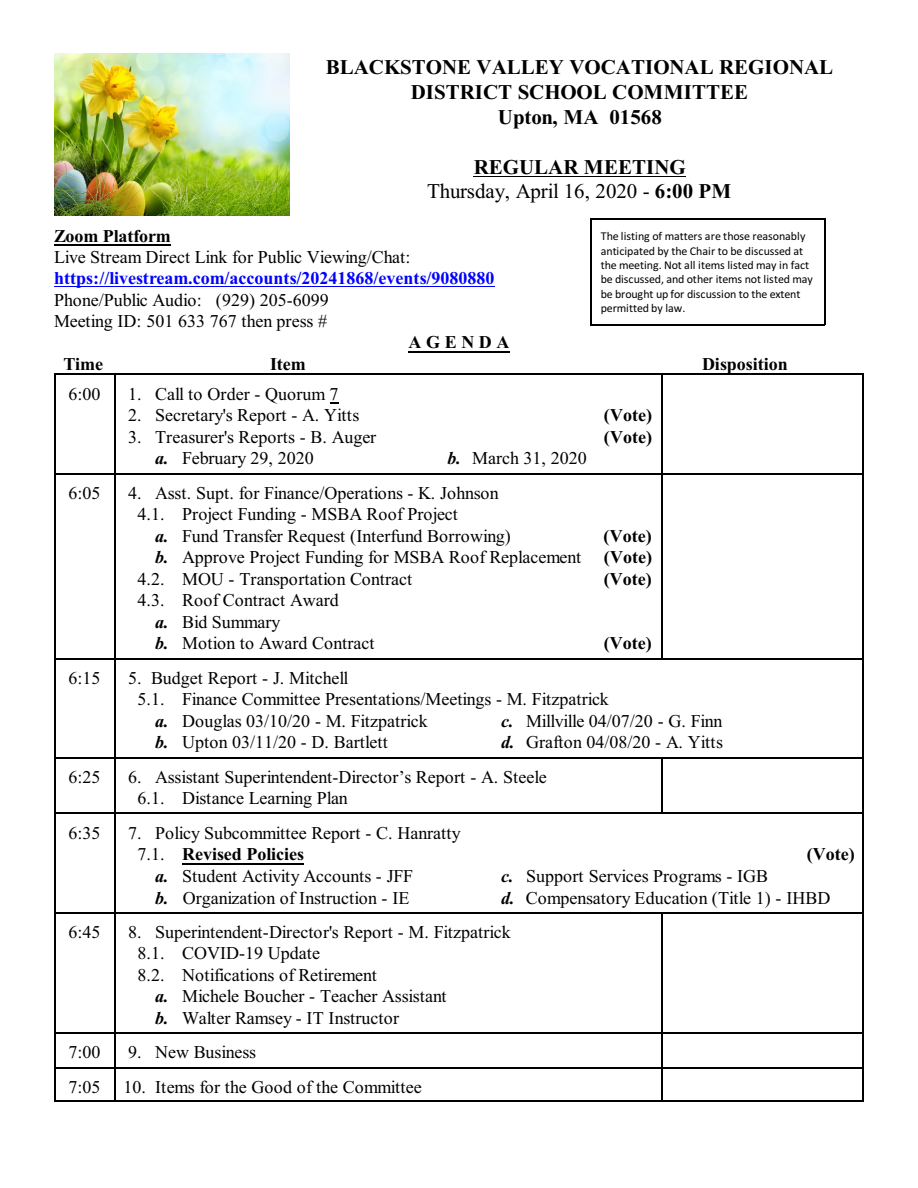
<style>
.page{position:relative;width:918px;height:1188px;background:#fff}
.page>*{position:absolute;margin:0;border:0;box-sizing:border-box;transform-origin:0 0}
.t1{font:700 21px/24.9px "Times New Roman";color:#000;text-align:center}
.t2{font:21px/24.9px "Times New Roman";color:#000;text-align:center}
.t3{font:18px/21.3px "Times New Roman";color:#000}
.t4{font:700 18px "Times New Roman";color:#000}
.t5{font:700 18px "Times New Roman";color:#00f}
.t6{font:18px "Times New Roman";letter-spacing:-.03em;color:#000}
.t7{font:12px/14.4px "Calibri";color:#000}
.s1{font-weight:700}
.s2{font-weight:700;font-style:italic}
</style>
<div class="page">
<hr style="left:54px;top:374px;width:1px;height:99px;background:#000">
<hr style="left:54px;top:374px;width:60px;height:1px;background:#000">
<hr style="left:115px;top:374px;width:1px;height:99px;background:#000">
<hr style="left:115px;top:374px;width:546px;height:1px;background:#000">
<hr style="left:662px;top:374px;width:1px;height:99px;background:#000">
<hr style="left:863px;top:374px;width:1px;height:99px;background:#000">
<hr style="left:662px;top:374px;width:202px;height:1px;background:#000">
<hr style="left:54px;top:473px;width:1px;height:185px;background:#000">
<hr style="left:54px;top:473px;width:60px;height:1px;background:#000">
<hr style="left:115px;top:473px;width:1px;height:185px;background:#000">
<hr style="left:115px;top:473px;width:546px;height:1px;background:#000">
<hr style="left:662px;top:473px;width:1px;height:185px;background:#000">
<hr style="left:863px;top:473px;width:1px;height:185px;background:#000">
<hr style="left:662px;top:473px;width:202px;height:1px;background:#000">
<hr style="left:54px;top:658px;width:1px;height:99px;background:#000">
<hr style="left:54px;top:658px;width:60px;height:1px;background:#000">
<hr style="left:115px;top:658px;width:1px;height:99px;background:#000">
<hr style="left:115px;top:658px;width:546px;height:1px;background:#000">
<hr style="left:863px;top:658px;width:1px;height:99px;background:#000">
<hr style="left:662px;top:658px;width:202px;height:1px;background:#000">
<hr style="left:54px;top:757px;width:1px;height:56px;background:#000">
<hr style="left:54px;top:757px;width:60px;height:1px;background:#000">
<hr style="left:115px;top:757px;width:1px;height:56px;background:#000">
<hr style="left:115px;top:757px;width:546px;height:1px;background:#000">
<hr style="left:662px;top:757px;width:1px;height:56px;background:#000">
<hr style="left:863px;top:757px;width:1px;height:56px;background:#000">
<hr style="left:662px;top:757px;width:202px;height:1px;background:#000">
<hr style="left:54px;top:813px;width:1px;height:99px;background:#000">
<hr style="left:54px;top:813px;width:60px;height:1px;background:#000">
<hr style="left:115px;top:813px;width:1px;height:99px;background:#000">
<hr style="left:115px;top:813px;width:546px;height:1px;background:#000">
<hr style="left:863px;top:813px;width:1px;height:99px;background:#000">
<hr style="left:662px;top:813px;width:202px;height:1px;background:#000">
<hr style="left:54px;top:912px;width:1px;height:120px;background:#000">
<hr style="left:54px;top:912px;width:60px;height:1px;background:#000">
<hr style="left:115px;top:912px;width:1px;height:120px;background:#000">
<hr style="left:115px;top:912px;width:546px;height:1px;background:#000">
<hr style="left:662px;top:912px;width:1px;height:120px;background:#000">
<hr style="left:863px;top:912px;width:1px;height:120px;background:#000">
<hr style="left:662px;top:912px;width:202px;height:1px;background:#000">
<hr style="left:54px;top:1032px;width:1px;height:35px;background:#000">
<hr style="left:54px;top:1032px;width:60px;height:2px;background:#000">
<hr style="left:115px;top:1032px;width:1px;height:35px;background:#000">
<hr style="left:115px;top:1032px;width:546px;height:2px;background:#000">
<hr style="left:662px;top:1032px;width:1px;height:35px;background:#000">
<hr style="left:863px;top:1032px;width:1px;height:35px;background:#000">
<hr style="left:662px;top:1032px;width:202px;height:2px;background:#000">
<hr style="left:54px;top:1067px;width:1px;height:34px;background:#000">
<hr style="left:54px;top:1067px;width:60px;height:1px;background:#000">
<hr style="left:54px;top:1100px;width:60px;height:1px;background:#000">
<hr style="left:115px;top:1067px;width:1px;height:34px;background:#000">
<hr style="left:115px;top:1067px;width:546px;height:1px;background:#000">
<hr style="left:115px;top:1100px;width:546px;height:1px;background:#000">
<hr style="left:662px;top:1067px;width:1px;height:34px;background:#000">
<hr style="left:863px;top:1067px;width:1px;height:34px;background:#000">
<hr style="left:662px;top:1067px;width:202px;height:1px;background:#000">
<hr style="left:662px;top:1100px;width:202px;height:1px;background:#000">
<img style="left:54px;top:54px;width:235px;height:161px">
<hr style="left:590px;top:219px;width:1px;height:106px;background:#000">
<hr style="left:824px;top:219px;width:1px;height:106px;background:#000">
<hr style="left:590px;top:219px;width:235px;height:1px;background:#000">
<hr style="left:590px;top:324px;width:235px;height:1px;background:#000">
<hr style="left:474px;top:176px;width:212px;height:1px;background:#000">
<hr style="left:54px;top:245px;width:117px;height:1px;background:#000">
<hr style="left:54px;top:287px;width:441px;height:1px;background:#00f">
<hr style="left:409px;top:351px;width:101px;height:1px;background:#000">
<svg style="left:330px;top:402px;width:9px;height:2px"></svg>
<hr style="left:182px;top:863px;width:122px;height:1px;background:#000">
<p class="t1" style="left:326px;top:57px;width:509px">BLACKSTONE VALLEY VOCATIONAL REGIONAL<br>DISTRICT SCHOOL COMMITTEE<br>Upton, MA 01568</p>
<p class="t2" style="left:427px;top:156px;width:305px"><span class="s1">REGULAR MEETING<br></span>Thursday, April 16, 2020 - <span class="s1">6:00 PM</span></p>
<p class="t4" style="left:54px;top:230px;width:118px">Zoom Platform</p>
<p class="t3" style="left:54px;top:248px;width:358px">Live Stream Direct Link for Public Viewing/Chat:</p>
<p class="t5" style="left:54px;top:272px;width:442px">https://livestream.com/accounts/20241868/events/9080880</p>
<p class="t3" style="left:54px;top:291px;width:276px">Phone/Public Audio: (929) 205-6099<br>Meeting ID: 501 633 767 then press #</p>
<p class="t4" style="left:409px;top:336px;width:103px">A G EN D A</p>
<p class="t4" style="left:63px;top:358px;width:41px">Time</p>
<p class="t4" style="left:270px;top:358px;width:37px">Item</p>
<p class="t4" style="left:702px;top:358px;width:87px">Disposition</p>
<p class="t3" style="left:68px;top:385px;width:34px">6:00</p>
<p class="t3" style="left:128px;top:385px;width:212px">1. Call to Order - Quorum 7</p>
<p class="t3" style="left:128px;top:406px;width:233px">2. Secretary's Report - A. Yitts</p>
<p class="t4" style="left:604px;top:409px;width:50px">(Vote)</p>
<p class="t3" style="left:128px;top:428px;width:250px">3. Treasurer's Reports - B. Auger</p>
<p class="t4" style="left:604px;top:431px;width:50px">(Vote)</p>
<p class="t3" style="left:155px;top:449px;width:160px"><span class="s2">a.</span> February 29, 2020</p>
<p class="t3" style="left:447px;top:449px;width:141px"><span class="s2">b.</span> March 31, 2020</p>
<p class="t3" style="left:68px;top:484px;width:34px">6:05</p>
<p class="t3" style="left:138px;top:484px;width:363px;text-indent:-9px">4. Asst. Supt. for Finance/Operations - K. Johnson<br>4.1. Project Funding - MSBA Roof Project</p>
<p class="t3" style="left:155px;top:527px;width:357px"><span class="s2">a.</span> Fund Transfer Request (Interfund Borrowing)</p>
<p class="t4" style="left:604px;top:530px;width:50px">(Vote)</p>
<p class="t3" style="left:155px;top:548px;width:428px"><span class="s2">b.</span> Approve Project Funding for MSBA Roof Replacement</p>
<p class="t4" style="left:604px;top:551px;width:50px">(Vote)</p>
<p class="t3" style="left:138px;top:570px;width:276px">4.2. MOU - Transportation Contract</p>
<p class="t4" style="left:604px;top:573px;width:50px">(Vote)</p>
<p class="t3" style="left:155px;top:591px;width:221px;text-indent:-18px">4.3. Roof Contract Award<br><span class="s2">a.</span> Bid Summary<br><span class="s2">b.</span> Motion to Award Contract</p>
<p class="t7" style="left:601px;top:230px;width:214px">The listing of matters are those reasonably anticipated by the Chair to be discussed at the meeting. Not all items listed may in fact be discussed, and other items not listed may be brought up for discussion to the extent permitted by law.</p>
<p class="t4" style="left:604px;top:637px;width:50px">(Vote)</p>
<p class="t3" style="left:68px;top:669px;width:34px">6:15</p>
<p class="t3" style="left:128px;top:669px;width:222px">5. Budget Report - J. Mitchell</p>
<p class="t3" style="left:138px;top:690px;width:473px">5.1. Finance Committee Presentations/Meetings - M. Fitzpatrick</p>
<p class="t3" style="left:155px;top:712px;width:274px"><span class="s2">a.</span> Douglas 03/10/20 - M. Fitzpatrick</p>
<p class="t6" style="left:501px;top:714px;width:223px"><span class="s2">c.</span> Millville 04/07/20 - G. Finn</p>
<p class="t3" style="left:155px;top:733px;width:234px"><span class="s2">b.</span> Upton 03/11/20 - D. Bartlett</p>
<p class="t3" style="left:501px;top:733px;width:223px"><span class="s2">d.</span> Grafton 04/08/20 - A. Yitts</p>
<p class="t3" style="left:68px;top:768px;width:34px">6:25</p>
<p class="t3" style="left:138px;top:768px;width:411px;text-indent:-9px">6. Assistant Superintendent-Director’s Report - A. Steele<br>6.1. Distance Learning Plan</p>
<p class="t3" style="left:68px;top:824px;width:34px">6:35</p>
<p class="t3" style="left:138px;top:824px;width:325px;text-indent:-9px">7. Policy Subcommittee Report - C. Hanratty<br>7.1. <span class="s1">Revised Policies</span></p>
<p class="t4" style="left:807px;top:848px;width:50px">(Vote)</p>
<p class="t3" style="left:155px;top:867px;width:260px"><span class="s2">a.</span> Student Activity Accounts - JFF</p>
<p class="t3" style="left:501px;top:867px;width:269px"><span class="s2">c.</span> Support Services Programs - IGB</p>
<p class="t3" style="left:155px;top:889px;width:256px"><span class="s2">b.</span> Organization of Instruction - IE</p>
<p class="t3" style="left:501px;top:889px;width:331px"><span class="s2">d.</span> Compensatory Education (Title 1) - IHBD</p>
<p class="t3" style="left:68px;top:923px;width:34px">6:45</p>
<p class="t3" style="left:128px;top:923px;width:384px">8. Superintendent-Director's Report - M. Fitzpatrick</p>
<p class="t3" style="left:138px;top:944px;width:184px">8.1. COVID-19 Update</p>
<p class="t3" style="left:138px;top:966px;width:241px">8.2. Notifications of Retirement</p>
<p class="t3" style="left:155px;top:987px;width:293px"><span class="s2">a.</span> Michele Boucher - Teacher Assistant</p>
<p class="t3" style="left:155px;top:1009px;width:246px"><span class="s2">b.</span> Walter Ramsey - IT Instructor</p>
<p class="t3" style="left:68px;top:1043px;width:34px">7:00</p>
<p class="t3" style="left:128px;top:1043px;width:129px">9. New Business</p>
<p class="t3" style="left:68px;top:1078px;width:34px">7:05</p>
<p class="t3" style="left:123px;top:1078px;width:300px">10. Items for the Good of the Committee</p>
</div>
